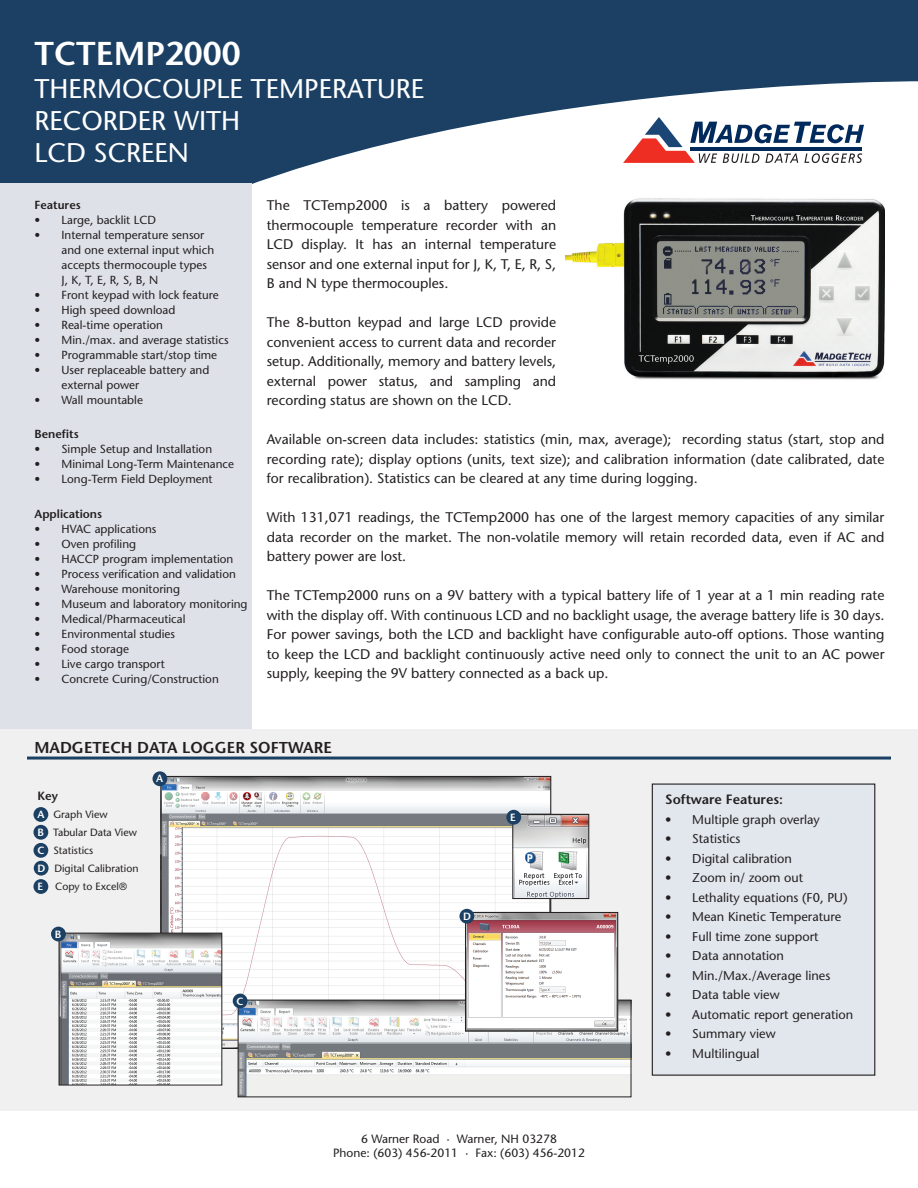
<style>
.page{position:relative;width:918px;height:1188px;background:#fff}
.page>*{position:absolute;margin:0;border:0;box-sizing:border-box;transform-origin:0 0}
.t1{font:600 33px "Stone Sans";color:#fff}
.t2{font:27px/32.4px "Stone Sans";color:#fff}
.t3{font:600 15.75px "Stone Sans";color:#231f20}
.t4{font:13.95px/19.5px "Stone Sans";color:#231f20;text-align:justify}
.t5{font:600 13.5px "Stone Sans";color:#231f20}
.t6{font:12.75px "Stone Sans";color:#231f20}
.t7{font:12px/14.4px "Stone Sans";color:#231f20;text-align:center}
.t8{font:600 12px "Stone Sans";color:#231f20}
.t9{font:11.7px/15px "Stone Sans";color:#231f20}
.t10{font:600 11.7px "Stone Sans";color:#231f20}
.t11{font:10.5px/18px "Stone Sans";color:#231f20}
.t12{font:600 10.5px "Stone Sans";color:#fff}
.s1{font-weight:600;color:#fff}
</style>
<div class="page">
<svg style="left:0;top:0;width:918px;height:184px;fill:#1b4063"></svg>
<div style="left:0;top:184px;width:252px;height:572px;background:#dfe1e9"></div>
<svg style="left:623px;top:117px;width:241px;height:46px"></svg>
<hr style="left:690px;top:147px;width:172px;height:4px;background:#00295c">
<div style="left:0;top:729px;width:918px;height:381px;background:#f0f0f0"></div>
<hr style="left:27px;top:757px;width:864px;height:3px;background:#1b4063">
<div style="left:33px;top:879px;width:15px;height:15px;background:#1b4063;border-radius:50%"></div>
<div style="left:652px;top:784px;width:223px;height:291px;background:#e2e7ee"></div>
<div style="left:652px;top:784px;width:223px;height:292px;border:1px solid #231f20"></div>
<div style="left:33px;top:807px;width:15px;height:15px;background:#1b4063;border-radius:50%"></div>
<div style="left:33px;top:825px;width:15px;height:15px;background:#1b4063;border-radius:50%"></div>
<div style="left:33px;top:843px;width:15px;height:15px;background:#1b4063;border-radius:50%"></div>
<div style="left:34px;top:861px;width:15px;height:15px;background:#1b4063;border-radius:50%"></div>
<img style="left:163px;top:778px;width:386px;height:269px">
<img style="left:61px;top:935px;width:159px;height:148px">
<div style="left:59px;top:933px;width:163px;height:152px;border:1px solid #231f20"></div>
<img style="left:240px;top:1002px;width:389px;height:93px">
<div style="left:238px;top:1000px;width:393px;height:97px;border:1px solid #231f20"></div>
<img style="left:467px;top:914px;width:149px;height:116px">
<div style="left:465px;top:912px;width:153px;height:120px;border:1px solid #231f20"></div>
<img style="left:514px;top:816px;width:73px;height:81px">
<div style="left:512px;top:814px;width:77px;height:85px;border:1px solid #231f20"></div>
<div style="left:459px;top:909px;width:15px;height:15px;background:#1b4063;border-radius:50%"></div>
<div style="left:233px;top:994px;width:15px;height:14px;background:#1b4063;border-radius:50%"></div>
<div style="left:51px;top:927px;width:15px;height:14px;background:#1b4063;border-radius:50%"></div>
<div style="left:506px;top:810px;width:15px;height:15px;background:#1b4063;border-radius:50%"></div>
<div style="left:153px;top:771px;width:14px;height:15px;background:#1b4063;border-radius:50%"></div>
<img style="left:565px;top:180px;width:320px;height:200px">
<h1 class="t1" style="left:35px;top:34px;width:208px">TCTEMP2000</h1>
<h2 class="t2" style="left:35px;top:72px;width:391px">THERMOCOUPLE TEMPERATURE<br>RECORDER WITH<br>LCD SCREEN</h2>
<p class="t4" style="left:267px;top:196px;width:291px">The TCTemp2000 is a battery powered thermocouple temperature recorder with an LCD display. It has an internal temperature sensor and one external input for J, K, T, E, R, S, B and N type thermocouples.</p>
<p class="t4" style="left:267px;top:313px;width:291px">The 8-button keypad and large LCD provide convenient access to current data and recorder setup. Additionally, memory and battery levels, external power status, and sampling and recording status are shown on the LCD.</p>
<p class="t4" style="left:267px;top:430px;width:619px">Available on-screen data includes: statistics (min, max, average); recording status (start, stop and recording rate); display options (units, text size); and calibration information (date calibrated, date for recalibration). Statistics can be cleared at any time during logging.</p>
<p class="t4" style="left:267px;top:508px;width:619px">With 131,071 readings, the TCTemp2000 has one of the largest memory capacities of any similar data recorder on the market. The non-volatile memory will retain recorded data, even if AC and battery power are lost.</p>
<p class="t4" style="left:267px;top:586px;width:619px">The TCTemp2000 runs on a 9V battery with a typical battery life of 1 year at a 1 min reading rate with the display off. With continuous LCD and no backlight usage, the average battery life is 30 days.<br>For power savings, both the LCD and backlight have configurable auto-off options. Those wanting to keep the LCD and backlight continuously active need only to connect the unit to an AC power supply, keeping the 9V battery connected as a back up.</p>
<p class="t10" style="left:35px;top:198px;width:48px">Features</p>
<p class="t9" style="left:35px;top:212px;width:123px">• Large, backlit LCD</p>
<p class="t9" style="left:62px;top:227px;width:154px;text-indent:-27px">• Internal temperature sensor and one external input which accepts thermocouple types<br>J, K, T, E, R, S, B, N</p>
<p class="t9" style="left:35px;top:287px;width:186px">• Front keypad with lock feature</p>
<p class="t9" style="left:35px;top:302px;width:142px">• High speed download</p>
<p class="t9" style="left:35px;top:317px;width:130px">• Real-time operation</p>
<p class="t9" style="left:35px;top:332px;width:196px">• Min./max. and average statistics</p>
<p class="t9" style="left:35px;top:347px;width:184px">• Programmable start/stop time</p>
<p class="t9" style="left:62px;top:362px;width:149px;text-indent:-27px">• User replaceable battery and external power</p>
<p class="t9" style="left:35px;top:392px;width:110px">• Wall mountable</p>
<p class="t10" style="left:35px;top:427px;width:46px">Benefits</p>
<p class="t9" style="left:35px;top:442px;width:179px">• Simple Setup and Installation</p>
<p class="t9" style="left:35px;top:457px;width:201px">• Minimal Long-Term Maintenance</p>
<p class="t9" style="left:35px;top:472px;width:180px">• Long-Term Field Deployment</p>
<p class="t10" style="left:35px;top:507px;width:69px">Applications</p>
<p class="t9" style="left:35px;top:521px;width:123px">• HVAC applications</p>
<p class="t9" style="left:35px;top:536px;width:103px">• Oven profiling</p>
<p class="t9" style="left:35px;top:551px;width:200px">• HACCP program implementation</p>
<p class="t9" style="left:35px;top:566px;width:203px">• Process verification and validation</p>
<p class="t9" style="left:35px;top:581px;width:147px">• Warehouse monitoring</p>
<p class="t9" style="left:35px;top:596px;width:215px">• Museum and laboratory monitoring</p>
<p class="t9" style="left:35px;top:611px;width:153px">• Medical/Pharmaceutical</p>
<p class="t9" style="left:35px;top:626px;width:142px">• Environmental studies</p>
<p class="t9" style="left:35px;top:641px;width:96px">• Food storage</p>
<p class="t9" style="left:35px;top:656px;width:132px">• Live cargo transport</p>
<p class="t9" style="left:35px;top:671px;width:186px">• Concrete Curing/Construction</p>
<p class="t3" style="left:34px;top:738px;width:299px">MADGETECH DATA LOGGER SOFTWARE</p>
<p class="t8" style="left:37px;top:789px;width:22px">Key</p>
<p class="t11" style="left:37px;top:805px;width:103px"><span class="s1">A</span> Graph View<br><span class="s1">B</span> Tabular Data View<br><span class="s1">C</span> Statistics<br><span class="s1">D</span> Digital Calibration<br><span class="s1">E</span> Copy to Excel®</p>
<p class="t12" style="left:156px;top:773px;width:9px">A</p>
<p class="t12" style="left:55px;top:928px;width:8px">B</p>
<p class="t12" style="left:237px;top:995px;width:9px">C</p>
<p class="t12" style="left:463px;top:910px;width:9px">D</p>
<p class="t12" style="left:510px;top:811px;width:7px">E</p>
<p class="t7" style="left:333px;top:1132px;width:253px">6 Warner Road · Warner, NH 03278<br>Phone: (603) 456-2011 · Fax: (603) 456-2012</p>
<p class="t5" style="left:665px;top:792px;width:119px">Software Features:</p>
<p class="t6" style="left:665px;top:812px;width:156px">• Multiple graph overlay</p>
<p class="t6" style="left:665px;top:831px;width:77px">• Statistics</p>
<p class="t6" style="left:665px;top:851px;width:128px">• Digital calibration</p>
<p class="t6" style="left:665px;top:870px;width:139px">• Zoom in/ zoom out</p>
<p class="t6" style="left:665px;top:890px;width:184px">• Lethality equations (F0, PU)</p>
<p class="t6" style="left:665px;top:909px;width:178px">• Mean Kinetic Temperature</p>
<p class="t6" style="left:665px;top:929px;width:155px">• Full time zone support</p>
<p class="t6" style="left:665px;top:948px;width:120px">• Data annotation</p>
<p class="t6" style="left:665px;top:968px;width:167px">• Min./Max./Average lines</p>
<p class="t6" style="left:665px;top:987px;width:116px">• Data table view</p>
<p class="t6" style="left:665px;top:1007px;width:190px">• Automatic report generation</p>
<p class="t6" style="left:665px;top:1026px;width:112px">• Summary view</p>
<p class="t6" style="left:665px;top:1046px;width:96px">• Multilingual</p>
</div>
